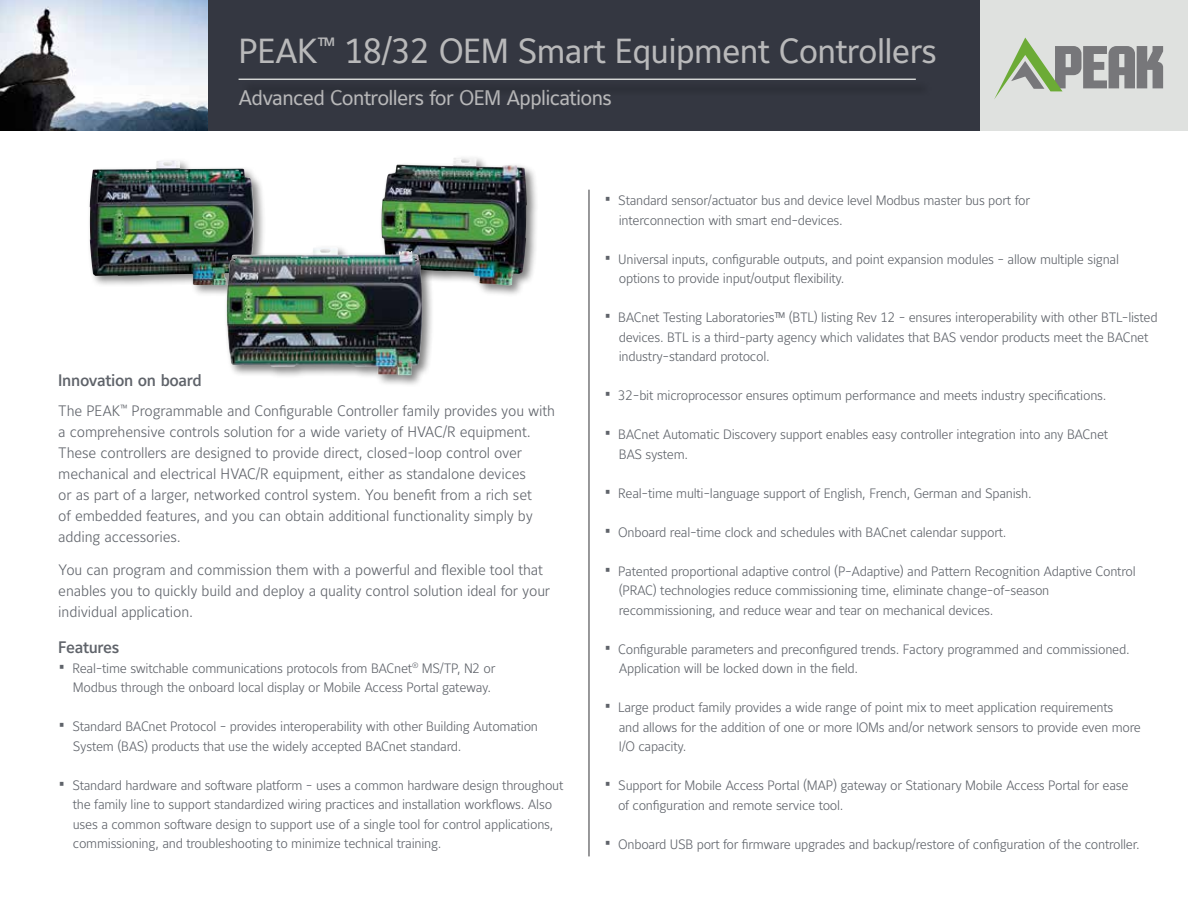
<style>
.page{position:relative;width:1188px;height:918px;background:#fff}
.page>*{position:absolute;margin:0;border:0;box-sizing:border-box;transform-origin:0 0}
.t1{font:34.5px "Maurea Regular Tf";letter-spacing:-.02em;color:#b9b9ba}
.t2{font:21px "Maurea Regular Tf";letter-spacing:-.03em;color:#b9b9ba}
.t3{font:16.5px "Maurea Medium Tf";letter-spacing:-.02em;color:#5f636a}
.t4{font:16.5px "Maurea Medium Lf";letter-spacing:-.02em;color:#5f636a}
.t5{font:15px/21px "Maurea Light Tf";letter-spacing:-.01em;color:#5f636a}
.t6{font:13.5px/19.5px "Maurea Light Tf";letter-spacing:-.02em;color:#5f636a}
.s1{font-size:27px}
</style>
<div class="page">
<hr style="left:588px;top:190px;width:2px;height:666px;background:#77777a">
<div style="left:0;top:0;width:980px;height:131px;background:#343741"></div>
<img style="left:0;top:0;width:208px;height:131px">
<div style="left:241px;top:81px;width:691px;height:15px;background:#30323c"></div>
<hr style="left:239px;top:79px;width:677px;height:1px;background:#dfe1df">
<div style="left:980px;top:0;width:208px;height:131px;background:#dfe1df"></div>
<svg style="left:994px;top:38px;width:169px;height:61px"></svg>
<div style="left:378px;top:155px;width:161px;height:142px;background:#000;opacity:.5"></div>
<img style="left:381px;top:157px;width:146px;height:129px">
<div style="left:87px;top:157px;width:179px;height:140px;background:#000;opacity:.47"></div>
<img style="left:90px;top:160px;width:164px;height:125px">
<div style="left:224px;top:244px;width:211px;height:144px;background:#000;opacity:.5"></div>
<img style="left:227px;top:247px;width:192px;height:128px">
<h1 class="t1" style="left:239px;top:32px;width:700px">PEAK<sup>™</sup> 18/32 OEM Smart Equipment Controllers</h1>
<h2 class="t2" style="left:239px;top:86px;width:375px">Advanced Controllers for OEM Applications</h2>
<p class="t3" style="left:58px;top:371px;width:145px">Innovation on board</p>
<p class="t5" style="left:58px;top:401px;width:498px">The PEAK<sup>™</sup> Programmable and Configurable Controller family provides you with a comprehensive controls solution for a wide variety of HVAC/R equipment.<br>These controllers are designed to provide direct, closed-loop control over mechanical and electrical HVAC/R equipment, either as standalone devices<br>or as part of a larger, networked control system. You benefit from a rich set<br>of embedded features, and you can obtain additional functionality simply by adding accessories.</p>
<p class="t5" style="left:58px;top:560px;width:493px">You can program and commission them with a powerful and flexible tool that enables you to quickly build and deploy a quality control solution ideal for your individual application.</p>
<p class="t4" style="left:58px;top:638px;width:63px">Features</p>
<p class="t6" style="left:73px;top:659px;width:424px;text-indent:-15px"><span class="s1">•</span> Real-time switchable communications protocols from BACnet<sup>®</sup> MS/TP, N2 or<br>Modbus through the onboard local display or Mobile Access Portal gateway.</p>
<p class="t6" style="left:73px;top:717px;width:467px;text-indent:-15px"><span class="s1">•</span> Standard BACnet Protocol - provides interoperability with other Building Automation<br>System (BAS) products that use the widely accepted BACnet standard.</p>
<p class="t6" style="left:73px;top:776px;width:492px;text-indent:-15px"><span class="s1">•</span> Standard hardware and software platform - uses a common hardware design throughout the family line to support standardized wiring practices and installation workflows. Also uses a common software design to support use of a single tool for control applications, commissioning, and troubleshooting to minimize technical training.</p>
<p class="t6" style="left:619px;top:192px;width:413px;text-indent:-15px"><span class="s1">•</span> Standard sensor/actuator bus and device level Modbus master bus port for interconnection with smart end-devices.</p>
<p class="t6" style="left:619px;top:250px;width:502px;text-indent:-15px"><span class="s1">•</span> Universal inputs, configurable outputs, and point expansion modules - allow multiple signal options to provide input/output flexibility.</p>
<p class="t6" style="left:619px;top:309px;width:540px;text-indent:-15px"><span class="s1">•</span> BACnet Testing Laboratories™ (BTL) listing Rev 12 - ensures interoperability with other BTL-listed devices. BTL is a third-party agency which validates that BAS vendor products meet the BACnet industry-standard protocol.</p>
<p class="t6" style="left:604px;top:387px;width:504px"><span class="s1">•</span> 32-bit microprocessor ensures optimum performance and meets industry specifications.</p>
<p class="t6" style="left:619px;top:426px;width:491px;text-indent:-15px"><span class="s1">•</span> BACnet Automatic Discovery support enables easy controller integration into any BACnet<br>BAS system.</p>
<p class="t6" style="left:604px;top:484px;width:429px"><span class="s1">•</span> Real-time multi-language support of English, French, German and Spanish.</p>
<p class="t6" style="left:604px;top:523px;width:404px"><span class="s1">•</span> Onboard real-time clock and schedules with BACnet calendar support.</p>
<p class="t6" style="left:619px;top:562px;width:518px;text-indent:-15px"><span class="s1">•</span> Patented proportional adaptive control (P-Adaptive) and Pattern Recognition Adaptive Control (PRAC) technologies reduce commissioning time, eliminate change-of-season recommissioning, and reduce wear and tear on mechanical devices.</p>
<p class="t6" style="left:619px;top:640px;width:512px;text-indent:-15px"><span class="s1">•</span> Configurable parameters and preconfigured trends. Factory programmed and commissioned.<br>Application will be locked down in the field.</p>
<p class="t6" style="left:619px;top:699px;width:524px;text-indent:-15px"><span class="s1">•</span> Large product family provides a wide range of point mix to meet application requirements<br>and allows for the addition of one or more IOMs and/or network sensors to provide even more<br>I/O capacity.</p>
<p class="t6" style="left:618px;top:777px;width:512px;text-indent:-14px"><span class="s1">•</span> Support for Mobile Access Portal (MAP) gateway or Stationary Mobile Access Portal for ease of configuration and remote service tool.</p>
<p class="t6" style="left:604px;top:835px;width:537px"><span class="s1">•</span> Onboard USB port for firmware upgrades and backup/restore of configuration of the controller.</p>
</div>
